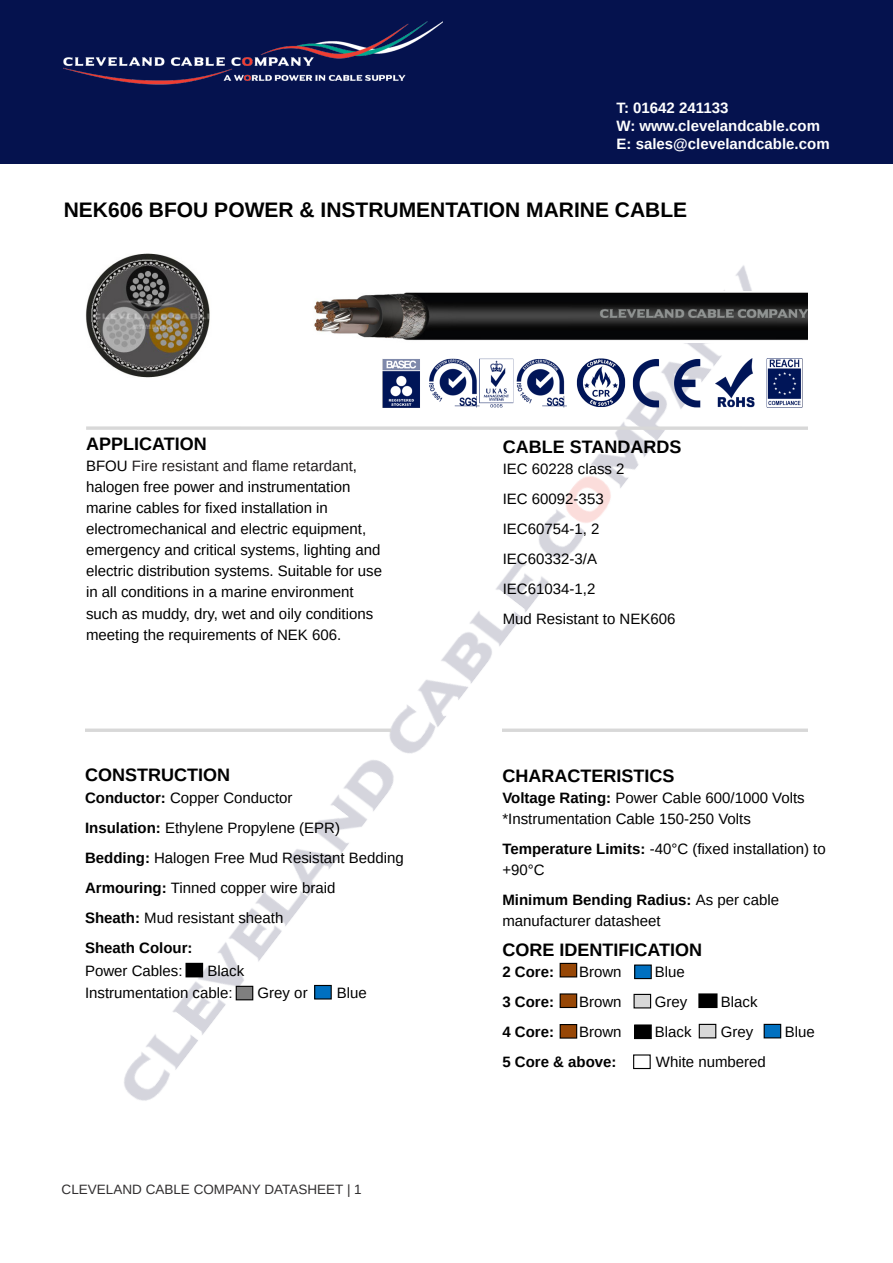
<style>
.page{position:relative;width:893px;height:1263px;background:#fff}
.page>*{position:absolute;margin:0;border:0;box-sizing:border-box;transform-origin:0 0}
.t1{font:700 21px "Arimo";color:#000}
.t2{font:700 18px "Arimo";color:#000}
.t3{font:15px/21px "Arimo";color:#000}
.t4{font:700 15px "Arimo";color:#000}
.t5{font:700 15px/18px "Arimo";color:#fff}
.t6{font:13.5px "Arimo";color:#312f30}
.s1{color:#231f20}
.s2{font-weight:700}
.s3{font-weight:400}
</style>
<div class="page">
<div style="left:0;top:0;width:893px;height:164px;background:#05124e"></div>
<img style="left:64px;top:21px;width:378px;height:64px">
<img style="left:124px;top:265px;width:668px;height:836px">
<img style="left:310px;top:291px;width:497px;height:51px">
<svg style="left:86px;top:426px;width:722px;height:4px;background:#ddd"></svg>
<hr style="left:503px;top:728px;width:305px;height:3px;background:#d8d8d8">
<svg style="left:86px;top:728px;width:304px;height:4px"></svg>
<img style="left:377px;top:345px;width:426px;height:73px">
<img style="left:86px;top:253px;width:132px;height:130px">
<div style="left:560px;top:963px;width:17px;height:14px;background:#974706"></div>
<div style="left:560px;top:963px;width:17px;height:14px;border:1px solid #000"></div>
<div style="left:560px;top:994px;width:17px;height:13px;background:#974706"></div>
<div style="left:560px;top:993px;width:17px;height:15px;border:1px solid #000"></div>
<div style="left:560px;top:1024px;width:17px;height:14px;background:#974706"></div>
<div style="left:560px;top:1024px;width:17px;height:14px;border:1px solid #000"></div>
<div style="left:635px;top:965px;width:16px;height:13px;background:#0070c0"></div>
<div style="left:634px;top:964px;width:18px;height:15px;border:1px solid #000"></div>
<div style="left:635px;top:1025px;width:16px;height:13px;background:#000"></div>
<div style="left:634px;top:1024px;width:18px;height:15px;border:1px solid #000"></div>
<div style="left:699px;top:1024px;width:17px;height:14px;background:#d8d8d8"></div>
<div style="left:699px;top:1024px;width:17px;height:14px;border:1px solid #000"></div>
<div style="left:699px;top:994px;width:18px;height:13px;background:#000"></div>
<div style="left:698px;top:993px;width:19px;height:15px;border:1px solid #000"></div>
<div style="left:764px;top:1024px;width:17px;height:14px;background:#0070c0"></div>
<div style="left:764px;top:1024px;width:17px;height:14px;border:1px solid #000"></div>
<div style="left:634px;top:1055px;width:16px;height:13px;background:#fff"></div>
<div style="left:633px;top:1054px;width:18px;height:15px;border:1px solid #000"></div>
<div style="left:186px;top:963px;width:17px;height:14px;background:#000"></div>
<div style="left:185px;top:963px;width:18px;height:14px;border:1px solid #000"></div>
<div style="left:236px;top:986px;width:17px;height:14px;background:#7f7f7f"></div>
<div style="left:236px;top:986px;width:17px;height:14px;border:1px solid #000"></div>
<div style="left:315px;top:985px;width:16px;height:14px;background:#0070c0"></div>
<div style="left:314px;top:985px;width:18px;height:14px;border:1px solid #000"></div>
<div style="left:634px;top:994px;width:17px;height:14px;background:#d8d8d8"></div>
<div style="left:633px;top:994px;width:18px;height:14px;border:1px solid #000"></div>
<p class="t5" style="left:617px;top:99px;width:215px">T: 01642 241133<br>W: www.clevelandcable.com<br>E: sales@clevelandcable.com</p>
<p class="t1" style="left:64px;top:196px;width:625px">NEK606 BFOU POWER &amp; INSTRUMENTATION MARINE CABLE</p>
<p class="t2" style="left:86px;top:432px;width:122px">APPLICATION</p>
<p class="t3" style="left:86px;top:456px;width:297px">BFOU <span class="s1">Fire resistant and flame retardant</span>, halogen free power and instrumentation marine cables for fixed installation in electromechanical and electric equipment, emergency and critical systems, lighting and electric distribution systems. Suitable for use in all conditions in a marine environment such as muddy, dry, wet and oily conditions meeting the requirements of NEK 606.</p>
<p class="t2" style="left:85px;top:762px;width:146px">CONSTRUCTION</p>
<p class="t3" style="left:85px;top:788px;width:209px"><span class="s2">Conductor:</span> Copper Conductor</p>
<p class="t3" style="left:85px;top:818px;width:257px"><span class="s2">Insulation:</span> Ethylene Propylene (EPR)</p>
<p class="t3" style="left:85px;top:848px;width:320px"><span class="s2">Bedding:</span> Halogen Free Mud Resistant Bedding</p>
<p class="t3" style="left:85px;top:878px;width:252px"><span class="s2">Armouring:</span> Tinned copper wire braid</p>
<p class="t3" style="left:85px;top:908px;width:200px"><span class="s2">Sheath:</span> Mud resistant sheath</p>
<p class="t4" style="left:85px;top:938px;width:109px">Sheath Colour:</p>
<p class="t3" style="left:85px;top:960px;width:99px">Power Cables:</p>
<p class="t3" style="left:208px;top:960px;width:38px">Black</p>
<p class="t3" style="left:85px;top:983px;width:149px">Instrumentation cable:</p>
<p class="t3" style="left:258px;top:983px;width:52px">Grey or</p>
<p class="t3" style="left:337px;top:983px;width:32px">Blue</p>
<p class="t6" style="left:62px;top:1181px;width:302px">CLEVELAND CABLE COMPANY DATASHEET | 1</p>
<p class="t2" style="left:503px;top:435px;width:180px">CABLE STANDARDS</p>
<p class="t3" style="left:503px;top:459px;width:123px">IEC 60228 class 2</p>
<p class="t3" style="left:503px;top:489px;width:102px">IEC 60092-353</p>
<p class="t3" style="left:503px;top:519px;width:98px">IEC60754-1, 2</p>
<p class="t3" style="left:503px;top:549px;width:96px">IEC60332-3/A</p>
<p class="t3" style="left:503px;top:579px;width:94px">IEC61034-1,2</p>
<p class="t3" style="left:503px;top:609px;width:174px">Mud Resistant to NEK606</p>
<p class="t2" style="left:502px;top:763px;width:173px">CHARACTERISTICS</p>
<p class="t3" style="left:502px;top:787px;width:304px"><span class="s2">Voltage Rating:</span> Power Cable 600/1000 Volts</p>
<p class="t3" style="left:502px;top:808px;width:250px">*Instrumentation Cable 150-250 Volts</p>
<p class="t3" style="left:502px;top:838px;width:325px"><span class="s2">Temperature Limits:</span> -40°C (fixed installation) to</p>
<p class="t3" style="left:502px;top:859px;width:44px">+90°C</p>
<p class="t4" style="left:502px;top:889px;width:278px">Minimum Bending Radius: <span class="s3">As per cable</span></p>
<p class="t3" style="left:502px;top:910px;width:160px">manufacturer datasheet</p>
<p class="t2" style="left:502px;top:937px;width:201px">CORE IDENTIFICATION</p>
<p class="t4" style="left:502px;top:961px;width:53px">2 Core:</p>
<p class="t3" style="left:579px;top:961px;width:44px">Brown</p>
<p class="t3" style="left:655px;top:961px;width:32px">Blue</p>
<p class="t4" style="left:502px;top:991px;width:53px">3 Core:</p>
<p class="t3" style="left:579px;top:991px;width:44px">Brown</p>
<p class="t3" style="left:655px;top:991px;width:34px">Grey</p>
<p class="t3" style="left:721px;top:991px;width:38px">Black</p>
<p class="t4" style="left:502px;top:1021px;width:53px">4 Core:</p>
<p class="t3" style="left:579px;top:1021px;width:44px">Brown</p>
<p class="t3" style="left:655px;top:1021px;width:38px">Black</p>
<p class="t3" style="left:721px;top:1021px;width:34px">Grey</p>
<p class="t3" style="left:785px;top:1021px;width:32px">Blue</p>
<p class="t4" style="left:502px;top:1051px;width:116px">5 Core &amp; above:</p>
<p class="t3" style="left:656px;top:1051px;width:112px">White numbered</p>
</div>
